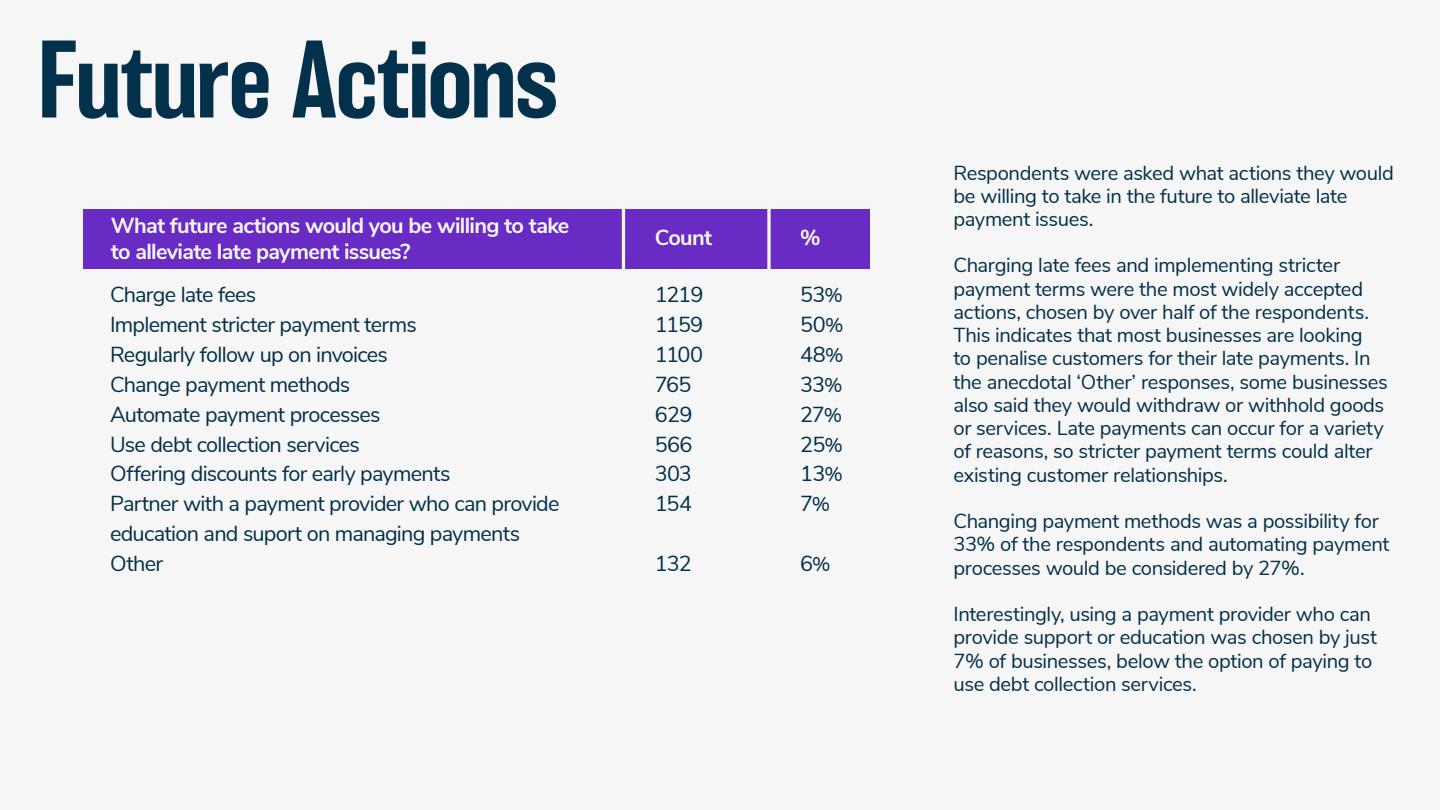
<style>
.page{position:relative;width:1440px;height:810px;background:#f6f6f6}
.page>*{position:absolute;margin:0;border:0;box-sizing:border-box;transform-origin:0 0}
.t1{font:500 101.25px "Balboa";letter-spacing:-.01em;color:#03304a}
.t2{font:21.67px/29.8px "Nunito Sans";letter-spacing:-.035em;color:#03304a}
.t3{font:700 21.67px/26px "Nunito Sans";letter-spacing:-.03em;color:#f6f6f6}
.t4{font:20.25px/23.2px "Nunito Sans";letter-spacing:-.02em;color:#03304a}
.s1{font-size:19.8px}
</style>
<div class="page">
<div style="left:83px;top:209px;width:787px;height:60px;background:#682cc4"></div>
<hr style="left:622px;top:208px;width:3px;height:369px;background:#f6f6f6">
<hr style="left:767px;top:208px;width:4px;height:369px;background:#f6f6f6">
<h1 class="t1" style="left:38px;top:24px;width:523px">Future Actions</h1>
<p class="t3" style="left:111px;top:211px;width:460px">What future actions would you be willing to take to alleviate late payment issues?</p>
<p class="t3" style="left:655px;top:224px;width:59px">Count</p>
<p class="t3" style="left:800px;top:224px;width:22px">%</p>
<p class="t2" style="left:110px;top:278px;width:451px">Charge late fees<br>Implement stricter payment terms<br>Regularly follow up on invoices<br>Change payment methods<br>Automate payment processes<br>Use debt collection services<br>Offering discounts for early payments<br>Partner with a payment provider who can provide education and suport on managing payments<br>Other</p>
<p class="t2" style="left:800px;top:278px;width:45px;text-align:justify">53<span class="s1">% </span>50<span class="s1">% </span>48<span class="s1">% </span>33<span class="s1">% </span>27<span class="s1">% </span>25<span class="s1">% </span>13<span class="s1">% </span>7<span class="s1">%</span></p>
<p class="t2" style="left:655px;top:278px;width:50px">1219<br>1159<br>1100<br>765<br>629<br>566<br>303<br>154</p>
<p class="t2" style="left:655px;top:547px;width:38px">132</p>
<p class="t2" style="left:800px;top:547px;width:32px">6<span class="s1">%</span></p>
<p class="t4" style="left:954px;top:160px;width:442px">Respondents were asked what actions they would be willing to take in the future to alleviate late payment issues.</p>
<p class="t4" style="left:954px;top:253px;width:436px">Charging late fees and implementing stricter payment terms were the most widely accepted actions, chosen by over half of the respondents.<br>This indicates that most businesses are looking<br>to penalise customers for their late payments. In the anecdotal ‘Other’ responses, some businesses also said they would withdraw or withhold goods or services. Late payments can occur for a variety of reasons, so stricter payment terms could alter existing customer relationships.</p>
<p class="t4" style="left:954px;top:508px;width:437px">Changing payment methods was a possibility for<br>33% of the respondents and automating payment processes would be considered by 27%.</p>
<p class="t4" style="left:954px;top:601px;width:425px">Interestingly, using a payment provider who can provide support or education was chosen by just 7% of businesses, below the option of paying to use debt collection services.</p>
</div>
